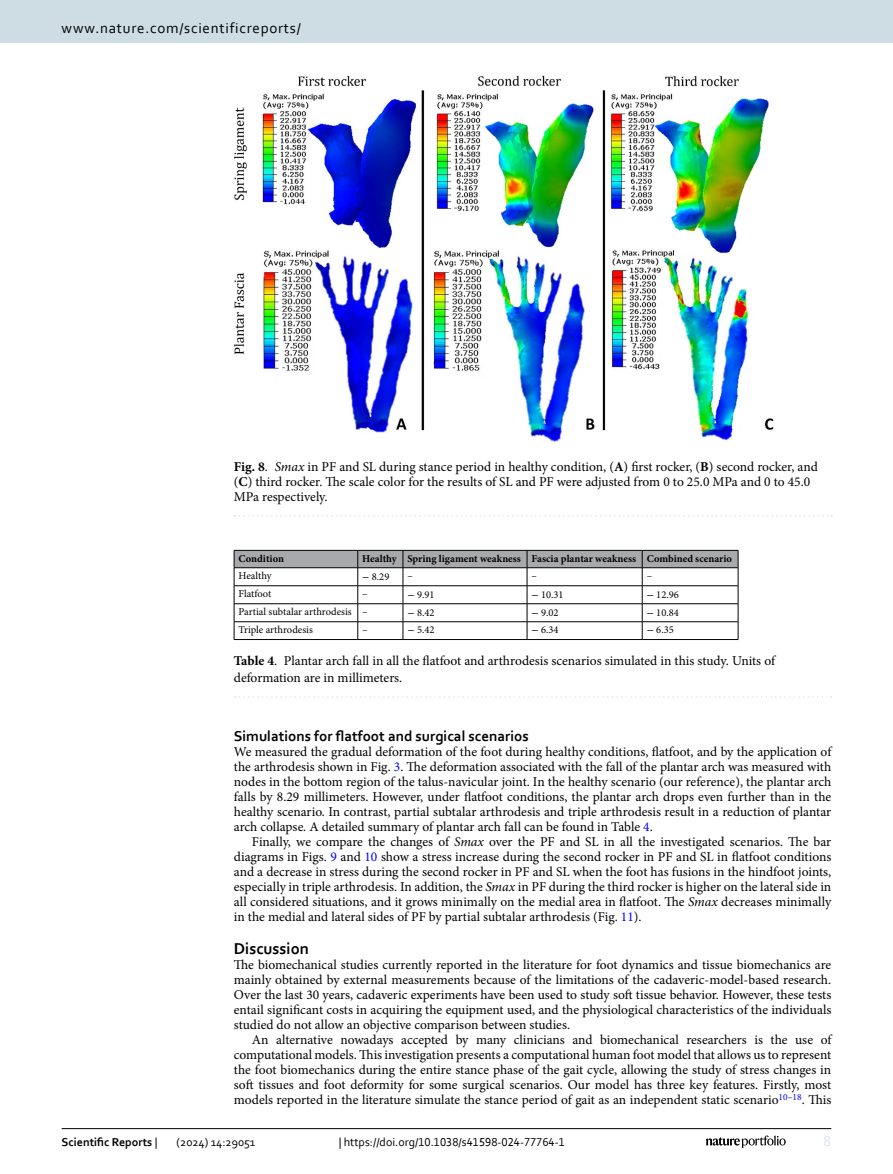
<style>
.page{position:relative;width:893px;height:1174px;background:#fff}
.page>*{position:absolute;margin:0;border:0;box-sizing:border-box;transform-origin:0 0}
.Head_1{font:700 16.5px "Corbel";color:#000}
.Head_2{font:700 15px "Corbel";color:#000}
.t1{font:15px "Corbel";letter-spacing:.05em;color:#000}
.t2{font:15px "Corbel";color:#d9e4eb}
.Body_Text_Indent{font:13.5px/15px "Minion Pro";color:#000;text-align:justify}
.Body_Text{font:13.5px/15px "Minion Pro";color:#000;text-align:justify}
.Figure_Caption{font:13.5px/15px "Minion Pro";letter-spacing:-.005em;color:#000}
.Table_Caption{font:13.5px/16.5px "Minion Pro";color:#000}
.t3{font:12px "Corbel";color:#000}
.t4{font:700 12px "Corbel";color:#000}
.Table_Body{font:10.5px "Minion Pro";color:#000}
.Table_Head{font:700 10.5px "Minion Pro";color:#000}
.s1{font-weight:700}
.s2{font-style:italic}
.s3{font-family:"STIX"}
.s4{color:#00f}
.s5{font-weight:400}
</style>
<div class="page">
<hr style="left:358px;top:639px;width:45px;height:1px;background:#000">
<hr style="left:403px;top:639px;width:124px;height:1px;background:#000">
<hr style="left:527px;top:639px;width:115px;height:1px;background:#000">
<svg style="left:234px;top:550px;width:505px;height:89px"></svg>
<hr style="left:642px;top:639px;width:96px;height:1px;background:#000">
<hr style="left:234px;top:639px;width:124px;height:1px;background:#000">
<svg style="left:235px;top:696px;width:597px;height:1px"></svg>
<img style="left:234px;top:76px;width:539px;height:366px">
<svg style="left:235px;top:515px;width:597px;height:1px"></svg>
<hr style="left:62px;top:1128px;width:769px;height:1px;background:#000">
<svg style="left:706px;top:1135px;width:80px;height:12px"></svg>
<div style="left:0;top:0;width:893px;height:43px;background:#cedde4"></div>
<p class="t1" style="left:62px;top:18px;width:241px">www.nature.com/scientificreports/</p>
<p class="Figure_Caption" style="left:234px;top:459px;width:585px"><span class="s1">Fig. 8</span>. <span class="s2">Smax</span> in PF and SL during stance period in healthy condition, (<span class="s1">A</span>) first rocker, (<span class="s1">B</span>) second rocker, and (<span class="s1">C</span>) third rocker. The scale color for the results of SL and PF were adjusted from 0 to 25.0 MPa and 0 to 45.0<br>MPa respectively.</p>
<p class="Table_Head" style="left:239px;top:551px;width:47px">Condition</p>
<p class="Table_Head" style="left:362px;top:551px;width:36px">Healthy</p>
<p class="Table_Head" style="left:407px;top:551px;width:115px">Spring ligament weakness</p>
<p class="Table_Head" style="left:532px;top:551px;width:106px">Fascia plantar weakness</p>
<p class="Table_Head" style="left:647px;top:551px;width:87px">Combined scenario</p>
<p class="Table_Body" style="left:239px;top:569px;width:34px">Healthy</p>
<p class="Table_Body" style="left:362px;top:569px;width:29px"><span class="s3">−</span> 8.29</p>
<p class="Table_Body" style="left:407px;top:569px;width:7px">–</p>
<p class="Table_Body" style="left:532px;top:569px;width:7px">–</p>
<p class="Table_Body" style="left:647px;top:569px;width:7px">–</p>
<p class="Table_Body" style="left:239px;top:587px;width:34px">Flatfoot</p>
<p class="Table_Body" style="left:362px;top:587px;width:7px">–</p>
<p class="Table_Body" style="left:407px;top:587px;width:29px"><span class="s3">−</span> 9.91</p>
<p class="Table_Body" style="left:532px;top:587px;width:34px"><span class="s3">−</span> 10.31</p>
<p class="Table_Body" style="left:647px;top:587px;width:34px"><span class="s3">−</span> 12.96</p>
<p class="Table_Body" style="left:239px;top:605px;width:115px">Partial subtalar arthrodesis</p>
<p class="Table_Body" style="left:362px;top:605px;width:7px">–</p>
<p class="Table_Body" style="left:407px;top:605px;width:29px"><span class="s3">−</span> 8.42</p>
<p class="Table_Body" style="left:532px;top:605px;width:29px"><span class="s3">−</span> 9.02</p>
<p class="Table_Body" style="left:647px;top:605px;width:34px"><span class="s3">−</span> 10.84</p>
<p class="Table_Body" style="left:239px;top:623px;width:76px">Triple arthrodesis</p>
<p class="Table_Body" style="left:362px;top:623px;width:7px">–</p>
<p class="Table_Body" style="left:407px;top:623px;width:29px"><span class="s3">−</span> 5.42</p>
<p class="Table_Body" style="left:532px;top:623px;width:29px"><span class="s3">−</span> 6.34</p>
<p class="Table_Body" style="left:647px;top:623px;width:29px"><span class="s3">−</span> 6.35</p>
<p class="Table_Caption" style="left:234px;top:653px;width:543px"><span class="s1">Table 4</span>. Plantar arch fall in all the flatfoot and arthrodesis scenarios simulated in this study. Units of deformation are in millimeters.</p>
<p class="Head_2" style="left:234px;top:726px;width:297px">Simulations for flatfoot and surgical scenarios</p>
<p class="Body_Text" style="left:234px;top:744px;width:599px">We measured the gradual deformation of the foot during healthy conditions, flatfoot, and by the application of the arthrodesis shown in Fig. <span class="s4">3</span>. The deformation associated with the fall of the plantar arch was measured with nodes in the bottom region of the talus-navicular joint. In the healthy scenario (our reference), the plantar arch falls by 8.29 millimeters. However, under flatfoot conditions, the plantar arch drops even further than in the healthy scenario. In contrast, partial subtalar arthrodesis and triple arthrodesis result in a reduction of plantar arch collapse. A detailed summary of plantar arch fall can be found in Table <span class="s4">4</span>.</p>
<p class="Body_Text_Indent" style="left:234px;top:834px;width:599px;text-indent:18px">Finally, we compare the changes of <span class="s2">Smax</span> over the PF and SL in all the investigated scenarios. The bar diagrams in Figs. <span class="s4">9</span> and <span class="s4">10</span> show a stress increase during the second rocker in PF and SL in flatfoot conditions and a decrease in stress during the second rocker in PF and SL when the foot has fusions in the hindfoot joints, especially in triple arthrodesis. In addition, the <span class="s2">Smax</span> in PF during the third rocker is higher on the lateral side in all considered situations, and it grows minimally on the medial area in flatfoot. The <span class="s2">Smax</span> decreases minimally in the medial and lateral sides of PF by partial subtalar arthrodesis (Fig. <span class="s4">11</span>).</p>
<p class="Head_1" style="left:234px;top:938px;width:77px">Discussion</p>
<p class="Body_Text" style="left:234px;top:957px;width:599px">The biomechanical studies currently reported in the literature for foot dynamics and tissue biomechanics are mainly obtained by external measurements because of the limitations of the cadaveric-model-based research.<br>Over the last 30 years, cadaveric experiments have been used to study soft tissue behavior. However, these tests entail significant costs in acquiring the equipment used, and the physiological characteristics of the individuals studied do not allow an objective comparison between studies.</p>
<p class="Body_Text_Indent" style="left:234px;top:1032px;width:599px;text-indent:18px">An alternative nowadays accepted by many clinicians and biomechanical researchers is the use of computational models. This investigation presents a computational human foot model that allows us to represent the foot biomechanics during the entire stance phase of the gait cycle, allowing the study of stress changes in soft tissues and foot deformity for some surgical scenarios. Our model has three key features. Firstly, most models reported in the literature simulate the stance period of gait as an independent static scenario<sup>10</sup><sup>–</sup><sup>18</sup>. This</p>
<p class="t4" style="left:62px;top:1134px;width:97px">Scientific Reports <span class="s5">|</span></p>
<p class="t3" style="left:177px;top:1134px;width:80px">(2024) 14:29051</p>
<p class="t3" style="left:339px;top:1134px;width:228px">| https://doi.org/10.1038/s41598-024-77764-1</p>
<p class="t2" style="left:824px;top:1132px;width:9px">8</p>
</div>
